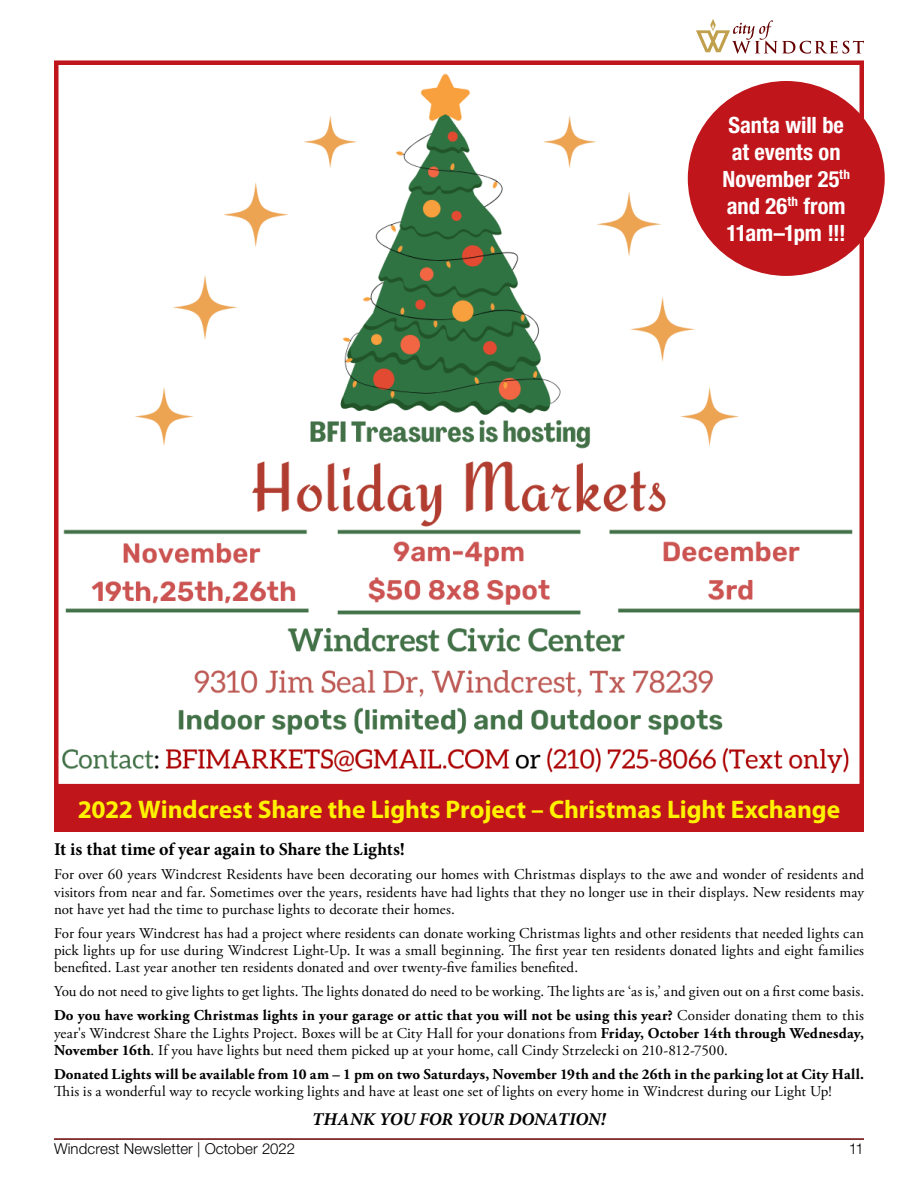
<style>
.page{position:relative;width:918px;height:1188px;background:#fff}
.page>*{position:absolute;margin:0;border:0;box-sizing:border-box;transform-origin:0 0}
.t1{font:700 25.5px "Myriad Pro";letter-spacing:-.005em;color:#fff200}
.t2{font:700 condensed 22.5px/27px "Helvetica Neue LT Std";color:#fff;text-align:center}
.t3{font:700 18px "Minion Pro";color:#000}
.t4{font:italic 700 18px "Minion Pro";letter-spacing:-.015em;color:#000}
.t5{font:15px/17.2px "Adobe Garamond Pro";letter-spacing:.005em;color:#000;text-align:justify}
.t6{font:700 15px "Adobe Garamond Pro";letter-spacing:.01em;color:#000}
.t7{font:300 15px "Helvetica Neue LT Std";letter-spacing:.005em;color:#000}
.s1{font-weight:700}
</style>
<div class="page">
<svg style="left:696px;top:19px;width:168px;height:35px"></svg>
<img style="left:62px;top:73px;width:797px;height:700px">
<div style="left:54px;top:60px;width:810px;height:728px;border:4px solid #c0151b"></div>
<div style="left:54px;top:785px;width:810px;height:47px;background:#c0151b"></div>
<div style="left:688px;top:81px;width:197px;height:195px;background:#c0151b;border-radius:50%"></div>
<hr style="left:54px;top:1138px;width:810px;height:2px;background:#650000">
<h2 class="t2" style="left:723px;top:111px;width:129px">Santa will be at events on<br>November 25<sup>th </sup>and 26<sup>th</sup> from<br>11am–1pm !!!</h2>
<h1 class="t1" style="left:78px;top:793px;width:764px">2022 Windcrest Share the Lights Project – Christmas Light Exchange</h1>
<p class="t3" style="left:54px;top:837px;width:352px">It is that time of year again to Share the Lights!</p>
<p class="t5" style="left:54px;top:867px;width:812px">For over 60 years Windcrest Residents have been decorating our homes with Christmas displays to the awe and wonder of residents and visitors from near and far. Sometimes over the years, residents have had lights that they no longer use in their displays. New residents may not have yet had the time to purchase lights to decorate their homes.</p>
<p class="t5" style="left:54px;top:925px;width:812px">For four years Windcrest has had a project where residents can donate working Christmas lights and other residents that needed lights can pick lights up for use during Windcrest Light-Up. It was a small beginning. The first year ten residents donated lights and eight families benefited. Last year another ten residents donated and over twenty-five families benefited.</p>
<p class="t5" style="left:54px;top:980px;width:812px;line-height:24px">You do not need to give lights to get lights. The lights donated do need to be working. The lights are ‘as is,’ and given out on a first come basis.<br><span class="s1">Do you have working Christmas lights in your garage or attic that you will not be using this year?</span> Consider donating them to this</p>
<p class="t5" style="left:54px;top:1025px;width:811px">year's Windcrest Share the Lights Project. Boxes will be at City Hall for your donations from <span class="s1">Friday, October 14th through Wednesday,<br>November 16th</span>. If you have lights but need them picked up at your home, call Cindy Strzelecki on 210-812-7500.</p>
<p class="t6" style="left:54px;top:1066px;width:812px">Donated Lights will be available from 10 am – 1 pm on two Saturdays, November 19th and the 26th in the parking lot at City Hall.</p>
<p class="t5" style="left:54px;top:1083px;width:779px">This is a wonderful way to recycle working lights and have at least one set of lights on every home in Windcrest during our Light Up!</p>
<p class="t4" style="left:312px;top:1106px;width:295px">THANK YOU FOR YOUR DONATION!</p>
<p class="t7" style="left:54px;top:1140px;width:243px">Windcrest Newsletter | October 2022</p>
<p class="t7" style="left:849px;top:1140px;width:17px">11</p>
</div>
